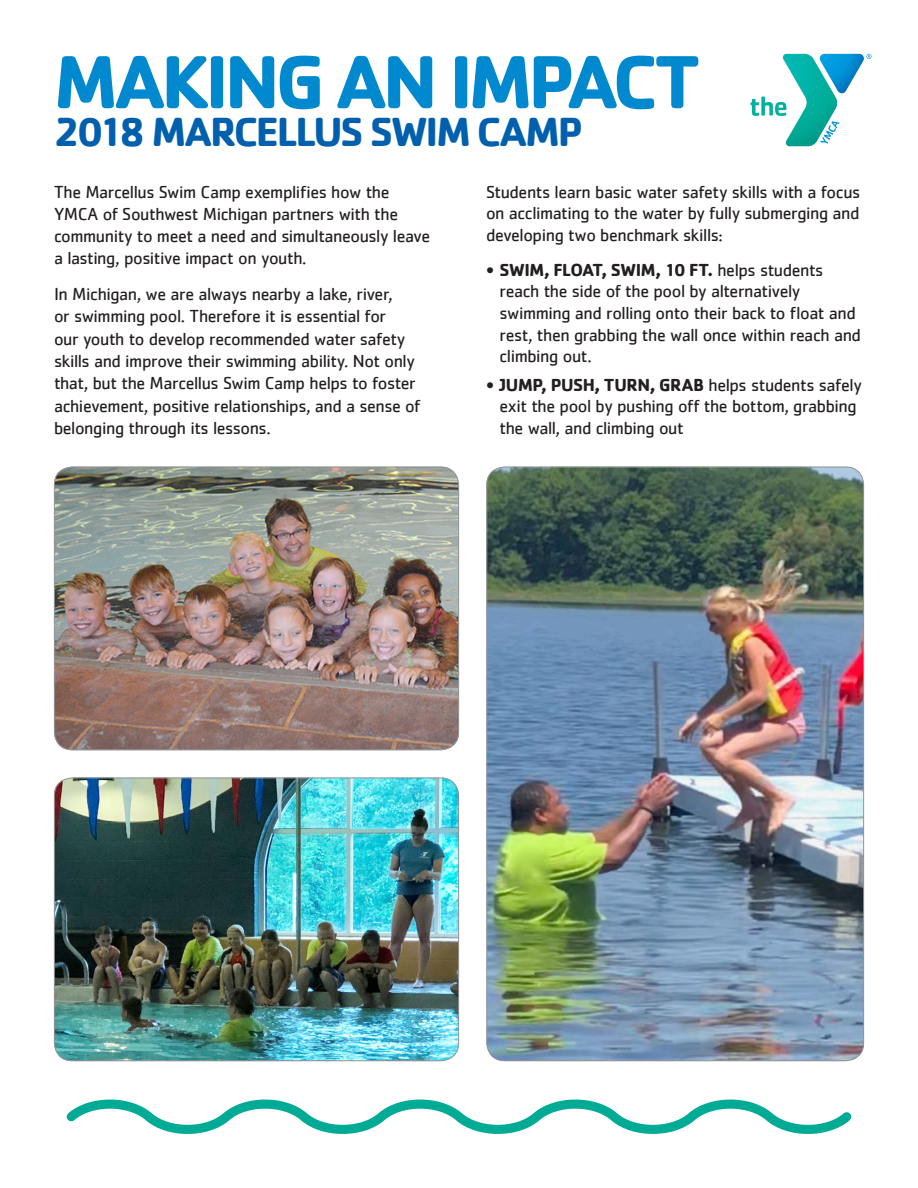
<style>
.page{position:relative;width:918px;height:1188px;background:#fff}
.page>*{position:absolute;margin:0;border:0;box-sizing:border-box;transform-origin:0 0}
.t1{font:700 78px "Cachet";letter-spacing:-.055em;color:#0089cf}
.t2{font:700 42px "Cachet";letter-spacing:-.05em;color:#0160ae}
.t3{font:18px/22.2px "Cachet";letter-spacing:-.025em;color:#231f20}
.s1{font-weight:700}
</style>
<div class="page">
<svg style="left:66px;top:1099px;width:786px;height:35px"></svg>
<svg style="left:751px;top:54px;width:120px;height:92px"></svg>
<img style="left:54px;top:467px;width:405px;height:283px">
<div style="left:54px;top:467px;width:405px;height:283px;border:1px solid #939598;border-radius:18px"></div>
<img style="left:54px;top:778px;width:405px;height:283px">
<div style="left:54px;top:778px;width:405px;height:283px;border:1px solid #939598;border-radius:18px"></div>
<img style="left:486px;top:467px;width:378px;height:594px">
<p class="t1" style="left:54px;top:32px;width:648px">MAKING AN IMPACT</p>
<p class="t2" style="left:54px;top:105px;width:531px">2018 MARCELLUS SWIM CAMP</p>
<p class="t3" style="left:54px;top:180px;width:378px">The Marcellus Swim Camp exemplifies how the YMCA of Southwest Michigan partners with the community to meet a need and simultaneously leave a lasting, positive impact on youth.</p>
<p class="t3" style="left:54px;top:283px;width:368px">In Michigan, we are always nearby a lake, river,<br>or swimming pool. Therefore it is essential for<br>our youth to develop recommended water safety skills and improve their swimming ability. Not only that, but the Marcellus Swim Camp helps to foster achievement, positive relationships, and a sense of belonging through its lessons.</p>
<p class="t3" style="left:486px;top:180px;width:376px;line-height:21.6px;text-align:justify">Students learn basic water safety skills with a focus on acclimating to the water by fully submerging and developing two benchmark skills:</p>
<p class="t3" style="left:500px;top:259px;width:363px;line-height:21.6px;text-indent:-14px"><span class="s1">• SWIM, FLOAT, SWIM, 10 FT.</span> helps students reach the side of the pool by alternatively swimming and rolling onto their back to float and rest, then grabbing the wall once within reach and climbing out.</p>
<p class="t3" style="left:500px;top:374px;width:364px;line-height:21.6px;text-indent:-14px"><span class="s1">• JUMP, PUSH, TURN, GRAB</span> helps students safely exit the pool by pushing off the bottom, grabbing the wall, and climbing out</p>
</div>
